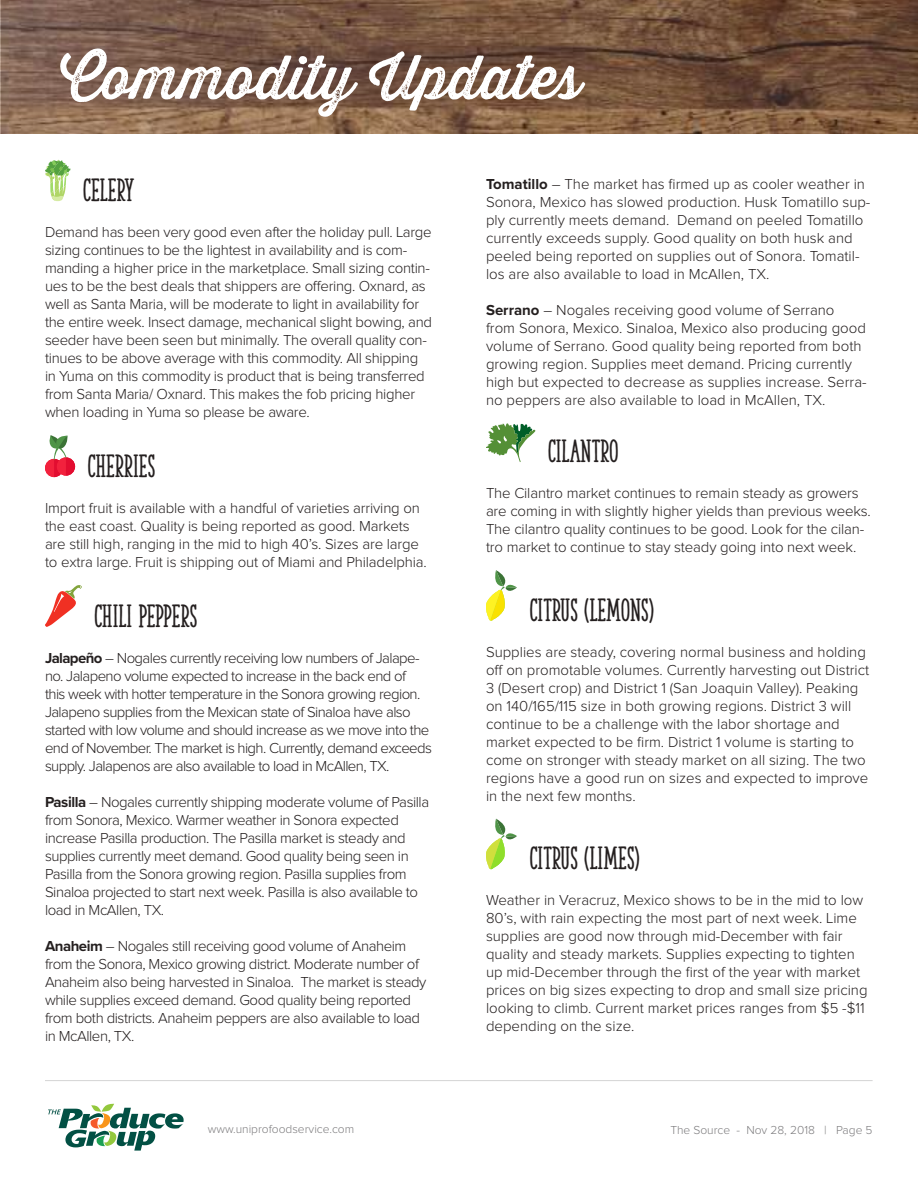
<style>
.page{position:relative;width:918px;height:1188px;background:#fff}
.page>*{position:absolute;margin:0;border:0;box-sizing:border-box;transform-origin:0 0}
.t1{font:60px "Thirsty Rough Reg One";color:#fff}
.t2{font:30px "The Serif Hand Extrablack";color:#241f1f}
.t3{font:300 15px/18px "Proxima Nova";letter-spacing:-.01em;color:#241f1f}
.t4{font:300 15px/18px "Proxima Nova";letter-spacing:-.03em;color:#241f1f}
.t5{font:300 15px/18px "Proxima Nova";letter-spacing:-.04em;color:#241f1f}
.t6{font:300 12px "Proxima Nova";color:#7d7c7e}
.s1{font-weight:700}
</style>
<div class="page">
<hr style="left:45px;top:1080px;width:828px;height:1px;background:#d5d4d5">
<img style="left:1px;top:0;width:917px;height:134px">
<svg style="left:48px;top:1104px;width:136px;height:47px"></svg>
<svg style="left:45px;top:160px;width:26px;height:42px"></svg>
<svg style="left:45px;top:435px;width:30px;height:42px"></svg>
<svg style="left:45px;top:585px;width:37px;height:42px"></svg>
<svg style="left:486px;top:423px;width:49px;height:39px"></svg>
<svg style="left:486px;top:570px;width:31px;height:51px"></svg>
<svg style="left:486px;top:819px;width:31px;height:50px"></svg>
<h1 class="t1" style="left:60px;top:33px;width:523px">Commodity Updates</h1>
<h2 class="t2" style="left:83px;top:172px;width:52px">CELERY</h2>
<p class="t3" style="left:45px;top:224px;width:389px">Demand has been very good even after the holiday pull. Large sizing continues to be the lightest in availability and is com&shy;manding a higher price in the marketplace. Small sizing contin&shy;ues to be the best deals that shippers are offering. Oxnard, as well as Santa Maria, will be moderate to light in availability for the entire week. Insect damage, mechanical slight bowing, and seeder have been seen but minimally. The overall quality con&shy;tinues to be above average with this commodity. All shipping in Yuma on this commodity is product that is being transferred from Santa Maria/ Oxnard. This makes the fob pricing higher when loading in Yuma so please be aware.</p>
<h2 class="t2" style="left:88px;top:448px;width:69px">CHERRIES</h2>
<p class="t3" style="left:45px;top:500px;width:383px">Import fruit is available with a handful of varieties arriving on the east coast. Quality is being reported as good. Markets are still high, ranging in the mid to high 40’s. Sizes are large to extra large. Fruit is shipping out of Miami and Philadelphia.</p>
<h2 class="t2" style="left:94px;top:598px;width:104px">CHILI PEPPERS</h2>
<p class="t5" style="left:45px;top:649px;width:388px"><span class="s1">Jalapeño</span> – Nogales currently receiving low numbers of Jalape&shy;no. Jalapeno volume expected to increase in the back end of<br>this week with hotter temperature in the Sonora growing region.<br>Jalapeno supplies from the Mexican state of Sinaloa have also started with low volume and should increase as we move into the end of November. The market is high. Currently, demand exceeds supply. Jalapenos are also available to load in McAllen, TX.</p>
<p class="t4" style="left:45px;top:793px;width:386px"><span class="s1">Pasilla</span> – Nogales currently shipping moderate volume of Pasilla from Sonora, Mexico. Warmer weather in Sonora expected increase Pasilla production. The Pasilla market is steady and supplies currently meet demand. Good quality being seen in Pasilla from the Sonora growing region. Pasilla supplies from Sinaloa projected to start next week. Pasilla is also available to load in McAllen, TX.</p>
<p class="t4" style="left:45px;top:937px;width:383px"><span class="s1">Anaheim</span> – Nogales still receiving good volume of Anaheim from the Sonora, Mexico growing district. Moderate number of Anaheim also being harvested in Sinaloa. The market is steady while supplies exceed demand. Good quality being reported from both districts. Anaheim peppers are also available to load in McAllen, TX.</p>
<p class="t3" style="left:486px;top:176px;width:386px"><span class="s1">Tomatillo</span> – The market has firmed up as cooler weather in Sonora, Mexico has slowed production. Husk Tomatillo sup&shy;ply currently meets demand. Demand on peeled Tomatillo currently exceeds supply. Good quality on both husk and peeled being reported on supplies out of Sonora. Tomatil&shy;los are also available to load in McAllen, TX.</p>
<p class="t3" style="left:486px;top:302px;width:382px"><span class="s1">Serrano</span> – Nogales receiving good volume of Serrano from Sonora, Mexico. Sinaloa, Mexico also producing good volume of Serrano. Good quality being reported from both growing region. Supplies meet demand. Pricing currently high but expected to decrease as supplies increase. Serra&shy;no peppers are also available to load in McAllen, TX.</p>
<h2 class="t2" style="left:548px;top:433px;width:72px">CILANTRO</h2>
<p class="t3" style="left:486px;top:485px;width:386px">The Cilantro market continues to remain steady as growers are coming in with slightly higher yields than previous weeks.<br>The cilantro quality continues to be good. Look for the cilan&shy;tro market to continue to stay steady going into next week.</p>
<h2 class="t2" style="left:530px;top:592px;width:125px">CITRUS (LEMONS)</h2>
<p class="t3" style="left:486px;top:643px;width:385px">Supplies are steady, covering normal business and holding off on promotable volumes. Currently harvesting out District 3 (Desert crop) and District 1 (San Joaquin Valley). Peaking on 140/165/115 size in both growing regions. District 3 will continue to be a challenge with the labor shortage and market expected to be firm. District 1 volume is starting to come on stronger with steady market on all sizing. The two regions have a good run on sizes and expected to improve in the next few months.</p>
<h2 class="t2" style="left:530px;top:840px;width:111px">CITRUS (LIMES)</h2>
<p class="t3" style="left:486px;top:892px;width:383px">Weather in Veracruz, Mexico shows to be in the mid to low 80’s, with rain expecting the most part of next week. Lime supplies are good now through mid-December with fair quality and steady markets. Supplies expecting to tighten up mid-December through the first of the year with market prices on big sizes expecting to drop and small size pricing looking to climb. Current market prices ranges from $5 -$11 depending on the size.</p>
<p class="t6" style="left:208px;top:1124px;width:148px">www.uniprofoodservice.com</p>
<p class="t6" style="left:670px;top:1124px;width:204px">The Source - Nov 28, 2018 | Page 5</p>
</div>
